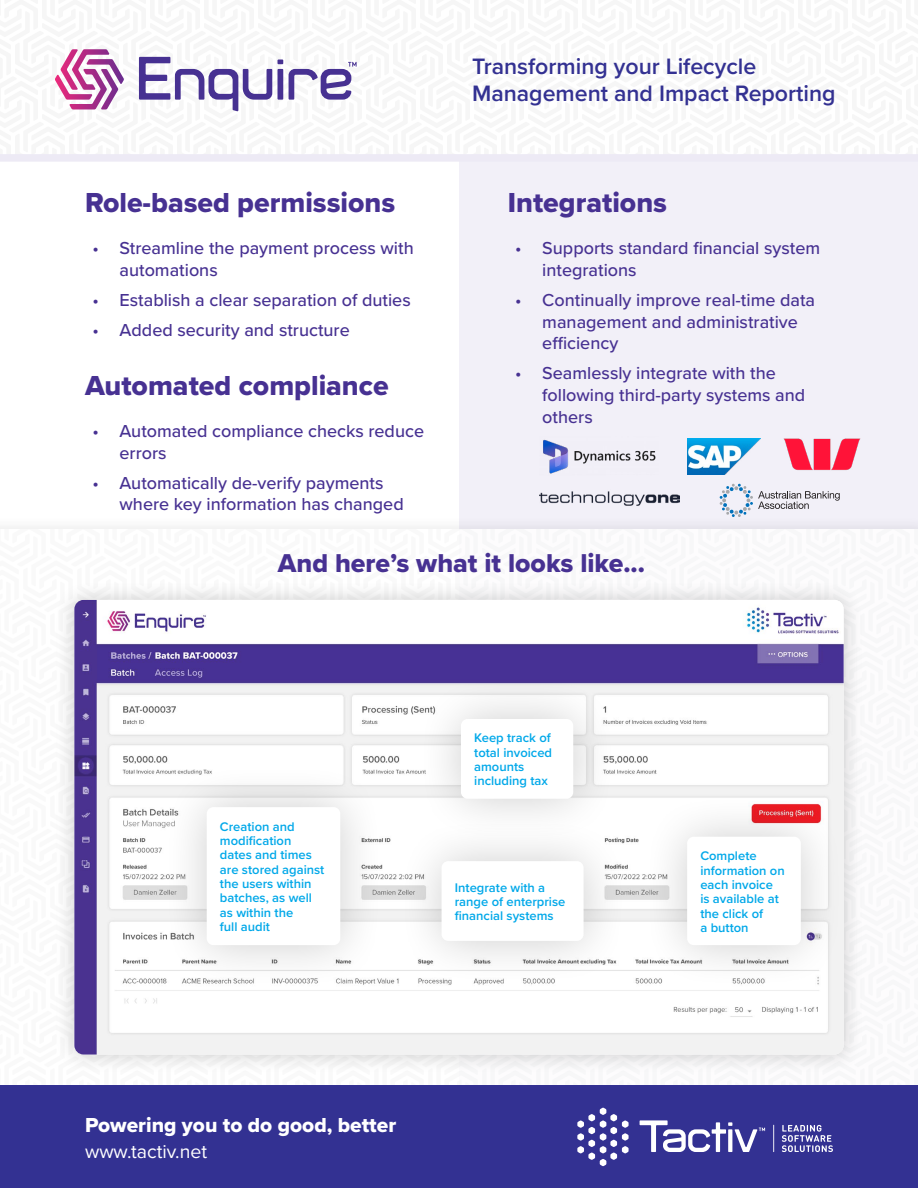
<style>
.page{position:relative;width:918px;height:1188px;background:#fff}
.page>*{position:absolute;margin:0;border:0;box-sizing:border-box;transform-origin:0 0}
.t1{font:28.5px "Proxima Nova Extrabld";color:#473192}
.t2{font:26.7px "Proxima Nova Extrabld";color:#473192}
.t3{font:600 23.1px/27.2px "Proxima Nova";color:#333192}
.t4{font:21px "Proxima Nova Extrabld";color:#fff}
.t5{font:19.5px "Proxima Nova";color:#fff}
.t6{font:500 18px/21.6px "Proxima Nova";color:#473192}
.t7{font:600 12.9px/14.4px "Proxima Nova";color:#00a8e9}
</style>
<div class="page">
<div style="left:460px;top:156px;width:458px;height:942px;background:#f2f0f8"></div>
<div style="left:0;top:0;width:918px;height:155px;background:#f9f9f9"></div>
<div style="left:0;top:154px;width:918px;height:8px;background:#edeaf5"></div>
<div style="left:0;top:514px;width:918px;height:674px;background:#000;opacity:.11"></div>
<div style="left:0;top:529px;width:918px;height:659px;background:#fbfbfb"></div>
<div style="left:0;top:1086px;width:918px;height:102px;background:#333192"></div>
<svg style="left:773px;top:1125px;width:1px;height:27px"></svg>
<svg style="left:782px;top:1125px;width:51px;height:27px"></svg>
<svg style="left:577px;top:1108px;width:52px;height:58px"></svg>
<svg style="left:640px;top:1120px;width:125px;height:32px"></svg>
<div style="left:54px;top:580px;width:810px;height:495px;background:#000;opacity:.2"></div>
<img style="left:74px;top:600px;width:770px;height:455px">
<div style="left:417px;top:675px;width:201px;height:168px;background:#000;opacity:.2"></div>
<div style="left:461px;top:719px;width:112px;height:80px;background:#fff;border-radius:7px"></div>
<div style="left:397px;top:817px;width:231px;height:169px;background:#000;opacity:.2"></div>
<div style="left:442px;top:861px;width:142px;height:80px;background:#fff;border-radius:7px"></div>
<div style="left:162px;top:763px;width:223px;height:227px;background:#000;opacity:.2"></div>
<div style="left:207px;top:807px;width:133px;height:138px;background:#fff;border-radius:7px"></div>
<div style="left:643px;top:793px;width:203px;height:197px;background:#000;opacity:.2"></div>
<div style="left:687px;top:837px;width:114px;height:108px;background:#fff;border-radius:7px"></div>
<svg style="left:55px;top:49px;width:69px;height:60px"></svg>
<div style="left:278px;top:69px;width:5px;height:31px;background:#473192"></div>
<svg style="left:278px;top:60px;width:5px;height:4px"></svg>
<svg style="left:139px;top:57px;width:133px;height:54px"></svg>
<svg style="left:289px;top:62px;width:68px;height:38px"></svg>
<img style="left:543px;top:439px;width:113px;height:35px">
<img style="left:687px;top:438px;width:74px;height:36px">
<svg style="left:720px;top:484px;width:120px;height:33px"></svg>
<img style="left:784px;top:438px;width:77px;height:32px">
<img style="left:540px;top:491px;width:140px;height:15px">
<h1 class="t1" style="left:85px;top:182px;width:312px">Role-based permissions</h1>
<p class="t6" style="left:120px;top:237px;width:296px;text-indent:-27px">• Streamline the payment process with automations</p>
<p class="t6" style="left:93px;top:289px;width:320px">• Establish a clear separation of duties</p>
<p class="t6" style="left:93px;top:319px;width:259px">• Added security and structure</p>
<h1 class="t1" style="left:85px;top:364px;width:305px">Automated compliance</h1>
<p class="t6" style="left:120px;top:420px;width:306px;text-indent:-27px">• Automated compliance checks reduce errors</p>
<p class="t6" style="left:120px;top:471px;width:286px;text-indent:-27px">• Automatically de-verify payments where key information has changed</p>
<p class="t3" style="left:472px;top:52px;width:365px">Transforming your Lifecycle<br>Management and Impact Reporting</p>
<h1 class="t1" style="left:508px;top:182px;width:161px">Integrations</h1>
<p class="t6" style="left:542px;top:237px;width:279px;text-indent:-27px">• Supports standard financial system integrations</p>
<p class="t6" style="left:542px;top:289px;width:274px;text-indent:-27px">• Continually improve real-time data management and administrative efficiency</p>
<p class="t6" style="left:542px;top:362px;width:265px;text-indent:-27px">• Seamlessly integrate with the following third-party systems and others</p>
<h2 class="t2" style="left:278px;top:543px;width:369px">And here’s what it looks like...</h2>
<p class="t7" style="left:220px;top:819px;width:106px">Creation and modification dates and times are stored against the users within batches, as well as within the<br>full audit</p>
<p class="t7" style="left:474px;top:731px;width:79px">Keep track of total invoiced amounts including tax</p>
<p class="t7" style="left:455px;top:880px;width:112px">Integrate with a range of enterprise financial systems</p>
<p class="t4" style="left:85px;top:1109px;width:313px">Powering you to do good, better</p>
<p class="t5" style="left:85px;top:1137px;width:124px">www.tactiv.net</p>
<p class="t7" style="left:700px;top:848px;width:86px">Complete information on each invoice is available at the click of<br>a button</p>
</div>
